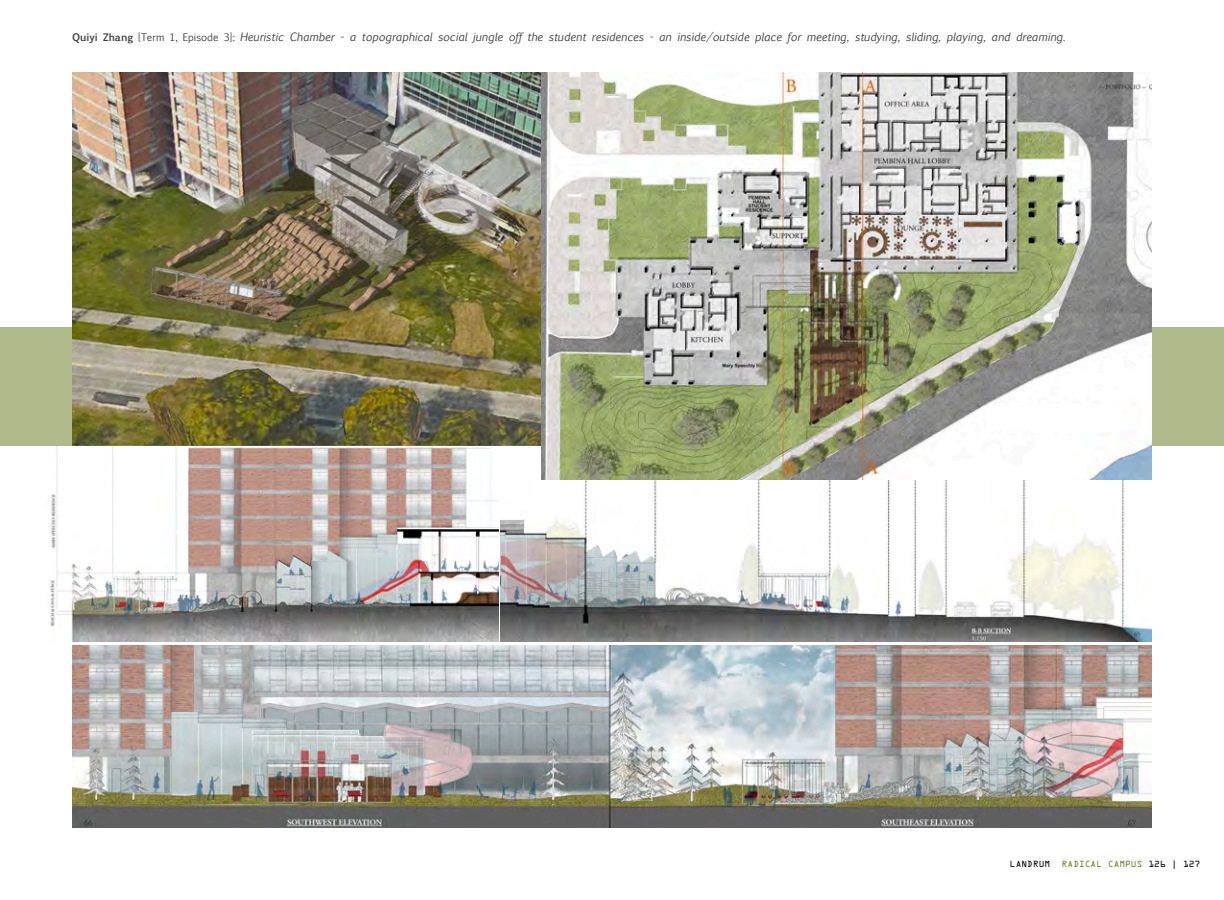
<style>
.page{position:relative;width:1224px;height:900px;background:#fff}
.page>*{position:absolute;margin:0;border:0;box-sizing:border-box;transform-origin:0 0}
.t1{font:italic 11px "Euphemia UCAS";color:#3e3e3f}
.t2{font:8px "OCRA Std";color:#6b802c}
.t3{font:8px "OCRA Std";color:#000}
.s1{font-weight:700;font-style:normal;font-size:10px}
.s2{font-style:normal;font-size:10px}
.s3{color:#000}
</style>
<div class="page">
<img style="left:50px;top:446px;width:448px;height:195px">
<div style="left:1152px;top:327px;width:72px;height:119px;background:#afb98a"></div>
<div style="left:0;top:327px;width:72px;height:119px;background:#afb98a"></div>
<img style="left:72px;top:646px;width:1080px;height:182px">
<img style="left:72px;top:72px;width:469px;height:374px">
<img style="left:500px;top:480px;width:652px;height:161px">
<img style="left:541px;top:72px;width:611px;height:408px">
<div style="left:986px;top:406px;width:137px;height:24px;background:#fff"></div>
<p class="t1" style="left:72px;top:29px;width:995px"><span class="s1">Quiyi Zhang</span> <span class="s2">[Term 1, Episode 3]:</span> Heuristic Chamber - a topographical social jungle off the student residences - an inside/outside place for meeting, studying, sliding, playing, and dreaming.</p>
<p class="t3" style="left:1010px;top:860px;width:42px">LANDRUM</p>
<p class="t2" style="left:1062px;top:860px;width:140px">RADICAL CAMPUS <span class="s3">126 | 127</span></p>
</div>
